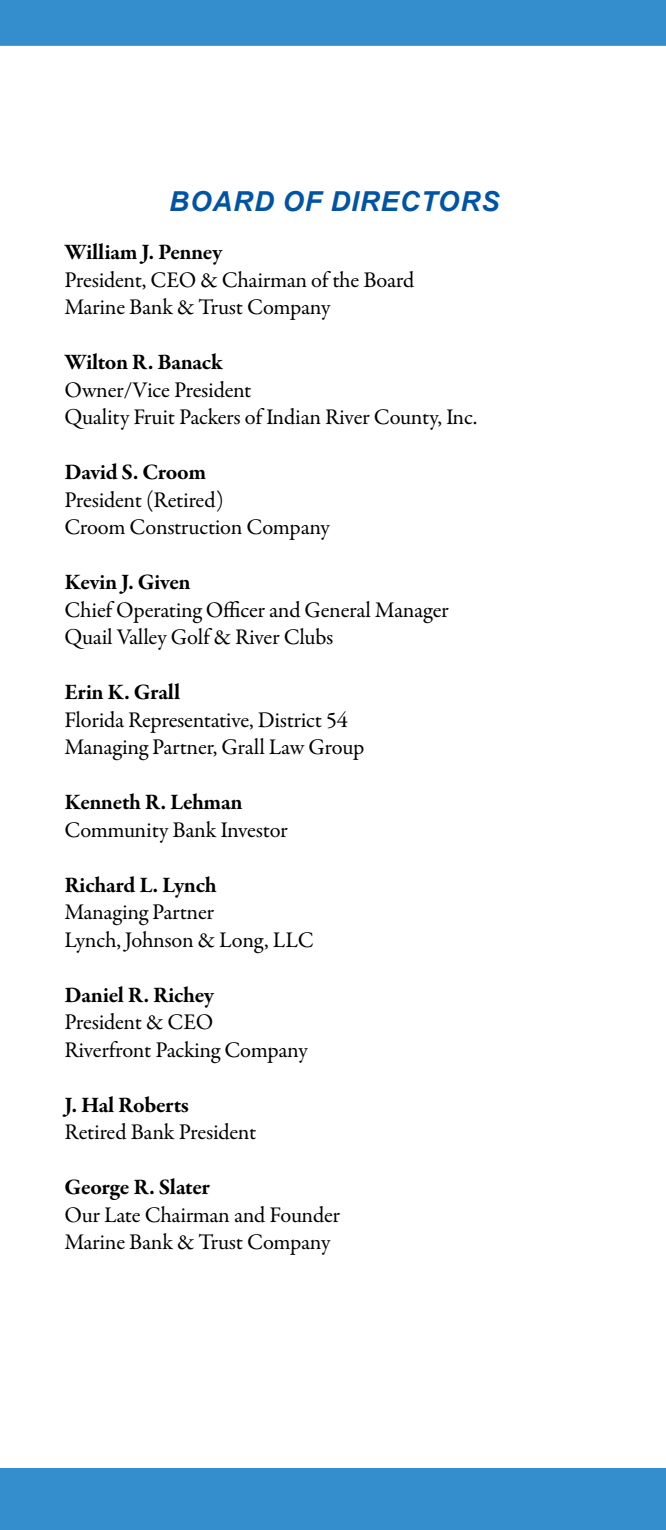
<style>
.page{position:relative;width:666px;height:1530px;background:#fff}
.page>*{position:absolute;margin:0;border:0;box-sizing:border-box;transform-origin:0 0}
.t1{font:italic 700 27.5px "Arial";letter-spacing:.035em;color:#0054a4}
.t2{font:22.5px/27.5px "Garamond Premr Pro";letter-spacing:-.01em;color:#000}
.t3{font:700 22.5px "Garamond Premr Pro";letter-spacing:-.015em;color:#000}
.s1{font-family:"Adobe Garamond Pro"}
</style>
<div class="page">
<div style="left:0;top:1468px;width:666px;height:62px;background:#348ecd"></div>
<div style="left:0;top:0;width:666px;height:46px;background:#348ecd"></div>
<p class="t1" style="left:169px;top:183px;width:332px">BOARD OF DIRECTORS</p>
<p class="t3" style="left:64px;top:238px;width:159px">William J. Penney</p>
<p class="t2" style="left:64px;top:267px;width:351px">President, CEO &amp; Chairman of the Board<br>Marine Bank &amp; Trust Company</p>
<p class="t3" style="left:64px;top:348px;width:160px">Wilton R. Banack</p>
<p class="t2" style="left:64px;top:377px;width:414px">Owner/Vice President<br><span class="s1">Q</span>uality Fruit Packers of Indian River County, Inc.</p>
<p class="t3" style="left:64px;top:458px;width:143px">David S. Croom</p>
<p class="t2" style="left:64px;top:486px;width:267px">President (Retired)<br>Croom Construction Company</p>
<p class="t3" style="left:64px;top:568px;width:128px">Kevin J. Given</p>
<p class="t2" style="left:64px;top:596px;width:386px">Chief Operating Officer and General Manager<br><span class="s1">Q</span>uail Valley Golf &amp; River Clubs</p>
<p class="t3" style="left:64px;top:678px;width:117px">Erin K. Grall</p>
<p class="t2" style="left:64px;top:706px;width:301px">Florida Representative, District 54<br>Managing Partner, Grall Law Group</p>
<p class="t3" style="left:64px;top:788px;width:180px">Kenneth R. Lehman</p>
<p class="t2" style="left:64px;top:816px;width:225px">Community Bank Investor</p>
<p class="t3" style="left:64px;top:871px;width:154px">Richard L. Lynch</p>
<p class="t2" style="left:64px;top:899px;width:251px">Managing Partner<br>Lynch, Johnson &amp; Long, LLC</p>
<p class="t3" style="left:64px;top:981px;width:151px">Daniel R. Richey</p>
<p class="t2" style="left:64px;top:1009px;width:245px">President &amp; CEO<br>Riverfront Packing Company</p>
<p class="t3" style="left:64px;top:1091px;width:126px">J. Hal Roberts</p>
<p class="t2" style="left:64px;top:1119px;width:193px">Retired Bank President</p>
<p class="t3" style="left:64px;top:1173px;width:147px">George R. Slater</p>
<p class="t2" style="left:64px;top:1201px;width:277px">Our Late Chairman and Founder<br>Marine Bank &amp; Trust Company</p>
</div>
